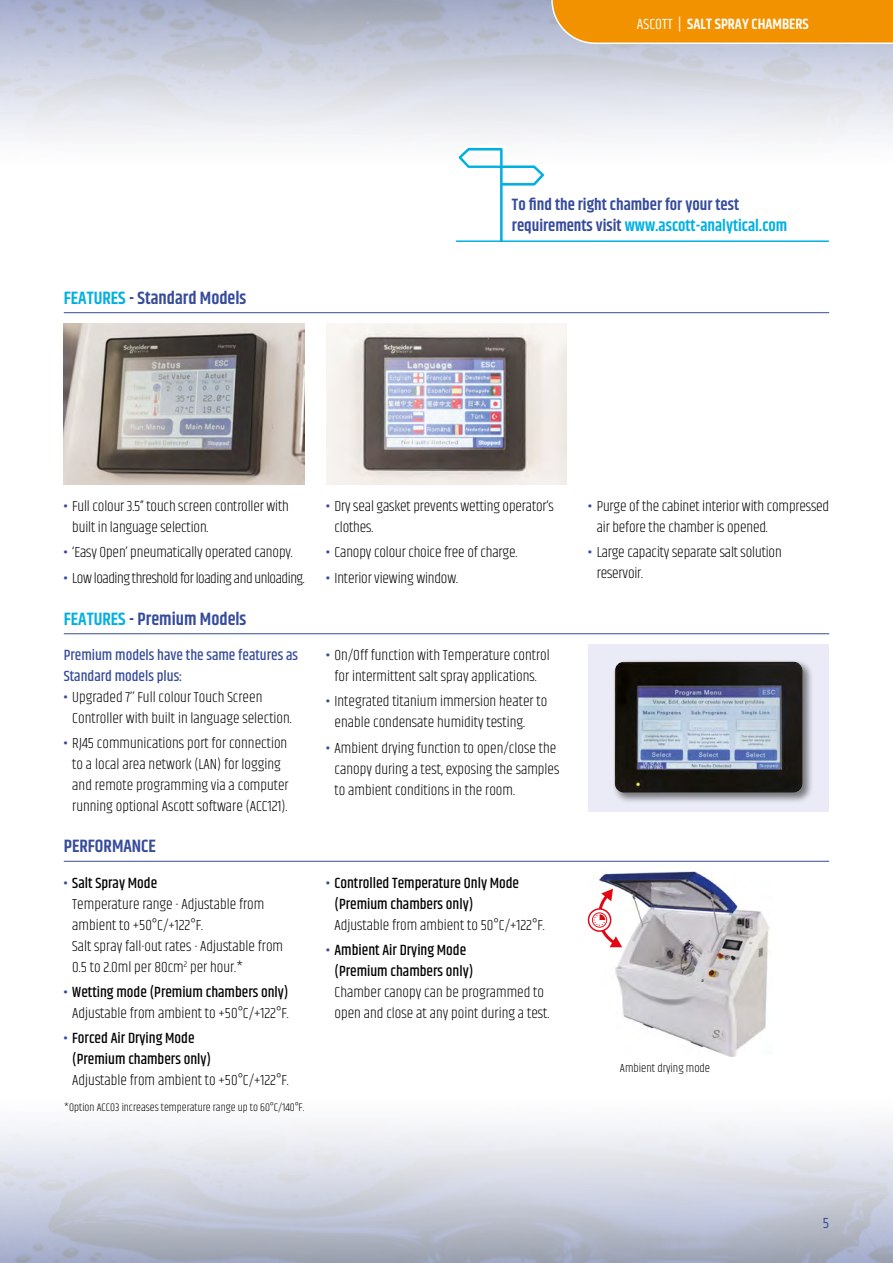
<style>
.page{position:relative;width:893px;height:1263px;background:#fff}
.page>*{position:absolute;margin:0;border:0;box-sizing:border-box;transform-origin:0 0}
.t1{font:600 18px "Khand";color:#364b9b}
.t2{font:600 16.5px/21px "Khand";color:#364b9b}
.t3{font:300 15px/21px "Khand";color:#000}
.t4{font:500 15px/21px "Khand";color:#000}
.t5{font:500 15px/21px "Khand";color:#364b9b}
.t6{font:300 15px "Khand";letter-spacing:-.03em;color:#000}
.t7{font:600 15px "Khand";color:#fff}
.t8{font:15px "Khand";color:#364b9b}
.t9{font:300 12px "Khand";color:#000}
.t10{font:300 11.25px "Khand";color:#000}
.s1{color:#00b0e1}
.s2{font-weight:400}
.s3{font-weight:500}
.s4{font-weight:700;color:#364b9b}
.s5{font-weight:300}
</style>
<div class="page">
<hr style="left:64px;top:312px;width:765px;height:1px;background:#364b9b">
<hr style="left:64px;top:633px;width:765px;height:1px;background:#364b9b">
<hr style="left:64px;top:861px;width:765px;height:1px;background:#364b9b">
<svg style="left:551px;top:0;width:342px;height:45px;background:#f09814"></svg>
<svg style="left:453px;top:143px;width:97px;height:99px"></svg>
<hr style="left:456px;top:240px;width:372px;height:2px;background:#00b0e1">
<div style="left:588px;top:644px;width:241px;height:168px;background:#ebebf7"></div>
<img style="left:326px;top:323px;width:241px;height:162px">
<img style="left:64px;top:323px;width:241px;height:161px">
<div style="left:612px;top:659px;width:201px;height:144px;background:#000;opacity:.5"></div>
<img style="left:615px;top:662px;width:188px;height:131px">
<img style="left:588px;top:871px;width:182px;height:185px">
<svg style="left:588px;top:909px;width:23px;height:22px"></svg>
<div style="left:588px;top:908px;width:23px;height:24px;border:2px solid #e30613;border-radius:50%"></div>
<svg style="left:592px;top:889px;width:31px;height:60px"></svg>
<p class="t1" style="left:64px;top:286px;width:184px"><span class="s1">FEATURES</span> - Standard Models</p>
<p class="t7" style="left:637px;top:14px;width:173px"><span class="s2">ASCOTT</span> <span class="s3">|</span> SALT SPRAY CHAMBERS</p>
<p class="t2" style="left:512px;top:195px;width:277px">To find the right chamber for your test requirements visit <span class="s1">www.ascott-analytical.com</span></p>
<p class="t3" style="left:72px;top:496px;width:218px;text-indent:-9px"><span class="s4">•</span> Full colour 3.5” touch screen controller with built in language selection.</p>
<p class="t3" style="left:64px;top:543px;width:231px"><span class="s4">•</span> ‘Easy Open’ pneumatically operated canopy.</p>
<p class="t6" style="left:64px;top:569px;width:242px"><span class="s4">•</span> Low loading threshold for loading and unloading.</p>
<p class="t1" style="left:64px;top:607px;width:184px"><span class="s1">FEATURES</span> - Premium Models</p>
<p class="t5" style="left:64px;top:645px;width:236px">Premium models have the same features as<br>Standard models plus:</p>
<p class="t3" style="left:72px;top:687px;width:221px;text-indent:-9px"><span class="s4">•</span> Upgraded 7’’ Full colour Touch Screen<br>Controller with built in language selection.</p>
<p class="t3" style="left:64px;top:734px;width:226px;text-align:center"><span class="s4">•</span> RJ45 communications port for connection to a local area network (LAN) for logging and remote programming via a computer running optional Ascott software (ACC121).</p>
<p class="t1" style="left:64px;top:834px;width:94px">PERFORMANCE</p>
<p class="t3" style="left:72px;top:873px;width:212px;text-indent:-9px"><span class="s4">•</span> <span class="s3">Salt Spray Mode<br></span>Temperature range - Adjustable from ambient to +50°C/+122°F.<br>Salt spray fall-out rates - Adjustable from<br>0.5 to 2.0ml per 80cm<sup>2</sup> per hour.*</p>
<p class="t3" style="left:64px;top:982px;width:226px;text-align:center"><span class="s4">•</span> <span class="s3">Wetting mode (Premium chambers only)<br></span>Adjustable from ambient to +50°C/+122°F.</p>
<p class="t4" style="left:72px;top:1028px;width:218px;text-indent:-9px"><span class="s4">•</span> Forced Air Drying Mode<br>(Premium chambers only)<br><span class="s5">Adjustable from ambient to +50°C/+122°F.</span></p>
<p class="t10" style="left:64px;top:1101px;width:242px">*Option ACC03 increases temperature range up to 60°C/140°F.</p>
<p class="t3" style="left:334px;top:496px;width:221px;text-indent:-9px"><span class="s4">•</span> Dry seal gasket prevents wetting operator’s clothes.</p>
<p class="t3" style="left:326px;top:543px;width:193px"><span class="s4">•</span> Canopy colour choice free of charge.</p>
<p class="t3" style="left:326px;top:568px;width:133px"><span class="s4">•</span> Interior viewing window.</p>
<p class="t3" style="left:326px;top:645px;width:225px;text-align:center"><span class="s4">•</span> On/Off function with Temperature control for intermittent salt spray applications.</p>
<p class="t3" style="left:334px;top:692px;width:214px;text-indent:-9px"><span class="s4">•</span> Integrated titanium immersion heater to enable condensate humidity testing.</p>
<p class="t3" style="left:334px;top:738px;width:226px;text-indent:-9px"><span class="s4">•</span> Ambient drying function to open/close the canopy during a test, exposing the samples to ambient conditions in the room.</p>
<p class="t4" style="left:334px;top:873px;width:212px;text-indent:-9px"><span class="s4">•</span> Controlled Temperature Only Mode (Premium chambers only)<br><span class="s5">Adjustable from ambient to 50°C/+122°F.</span></p>
<p class="t3" style="left:334px;top:940px;width:216px;text-indent:-9px"><span class="s4">•</span> <span class="s3">Ambient Air Drying Mode<br>(Premium chambers only)<br></span>Chamber canopy can be programmed to open and close at any point during a test.</p>
<p class="t3" style="left:597px;top:496px;width:234px;text-indent:-9px"><span class="s4">•</span> Purge of the cabinet interior with compressed air before the chamber is opened.</p>
<p class="t3" style="left:597px;top:543px;width:187px;text-indent:-9px"><span class="s4">•</span> Large capacity separate salt solution reservoir.</p>
<p class="t9" style="left:620px;top:1061px;width:92px">Ambient drying mode</p>
<p class="t8" style="left:823px;top:1214px;width:8px">5</p>
</div>
